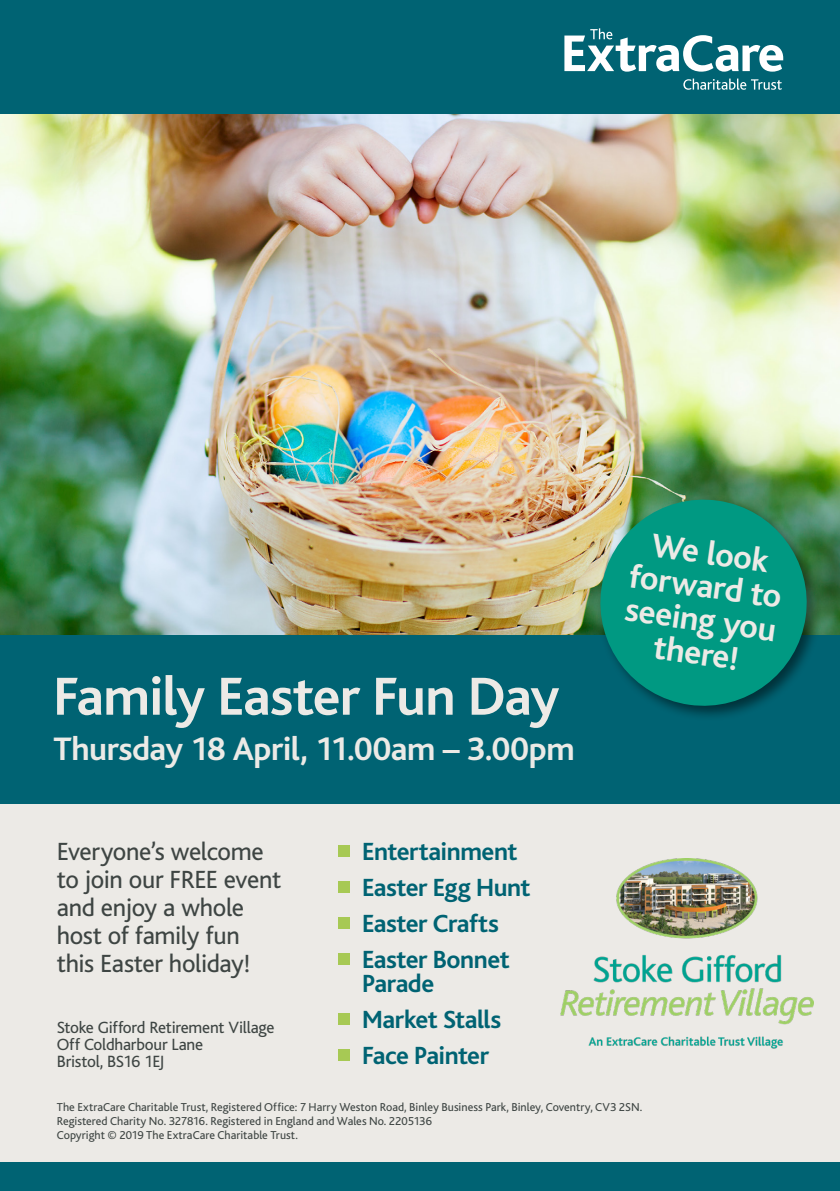
<style>
.page{position:relative;width:840px;height:1191px;background:#fff}
.page>*{position:absolute;margin:0;border:0;box-sizing:border-box;transform-origin:0 0}
.t1{font:700 56px "Bliss";letter-spacing:-.02em;color:#eceae6}
.t2{font:700 34.6px/33.6px "Bliss";color:#eceae6;text-align:center}
.t3{font:700 34px "Bliss";letter-spacing:-.015em;color:#eceae6}
.t4{font:26px/28px "Bliss";letter-spacing:-.02em;color:#3e4543}
.t5{font:700 26px/36px "Bliss";letter-spacing:-.02em;color:#006373}
.t6{font:17px/17px "Bliss";letter-spacing:-.015em;color:#3e4543}
.t7{font:12px/14px "Bliss";color:#3e4543}
</style>
<div class="page">
<div style="left:0;top:0;width:839px;height:1191px;background:#eceae6"></div>
<div style="left:0;top:1162px;width:839px;height:29px;background:#006373"></div>
<img style="left:0;top:113px;width:839px;height:522px">
<div style="left:0;top:0;width:839px;height:113px;background:#006373"></div>
<svg style="left:564px;top:28px;width:218px;height:44px"></svg>
<svg style="left:683px;top:79px;width:98px;height:11px"></svg>
<div style="left:338px;top:845px;width:11px;height:12px;background:#a7c954"></div>
<div style="left:338px;top:881px;width:11px;height:12px;background:#a7c954"></div>
<div style="left:338px;top:917px;width:11px;height:12px;background:#a7c954"></div>
<div style="left:338px;top:953px;width:11px;height:12px;background:#a7c954"></div>
<div style="left:338px;top:1013px;width:11px;height:12px;background:#a7c954"></div>
<div style="left:338px;top:1049px;width:11px;height:12px;background:#a7c954"></div>
<div style="left:0;top:635px;width:839px;height:168px;background:#006373"></div>
<div style="left:595px;top:495px;width:227px;height:226px;background:#000;opacity:.5"></div>
<svg style="left:593px;top:493px;width:220px;height:219px;background:#128f79"></svg>
<img style="left:560px;top:858px;width:253px;height:191px">
<h1 class="t1" style="left:53px;top:667px;width:507px">Family Easter Fun Day</h1>
<h3 class="t3" style="left:53px;top:731px;width:522px">Thursday 18 April, 11.00am – 3.00pm</h3>
<h3 class="t4" style="left:57px;top:837px;width:226px">Everyone’s welcome to join our FREE event and enjoy a whole host of family fun this Easter holiday!</h3>
<h3 class="t6" style="left:57px;top:1019px;width:219px">Stoke Gifford Retirement Village<br>Off Coldharbour Lane<br>Bristol, BS16 1EJ</h3>
<h3 class="t5" style="left:362px;top:833px;width:170px">Entertainment<br>Easter Egg Hunt<br>Easter Crafts<br>Easter Bonnet</h3>
<h3 class="t5" style="left:362px;top:965px;width:141px">Parade<br>Market Stalls<br>Face Painter</h3>
<h2 class="t2" style="left:636px;top:526px;width:155px;rotate:8deg">We look forward to seeing you there!</h2>
<p class="t7" style="left:57px;top:1100px;width:587px">The ExtraCare Charitable Trust, Registered Office: 7 Harry Weston Road, Binley Business Park, Binley, Coventry, CV3 2SN.<br>Registered Charity No. 327816. Registered in England and Wales No. 2205136<br>Copyright © 2019 The ExtraCare Charitable Trust.</p>
</div>
